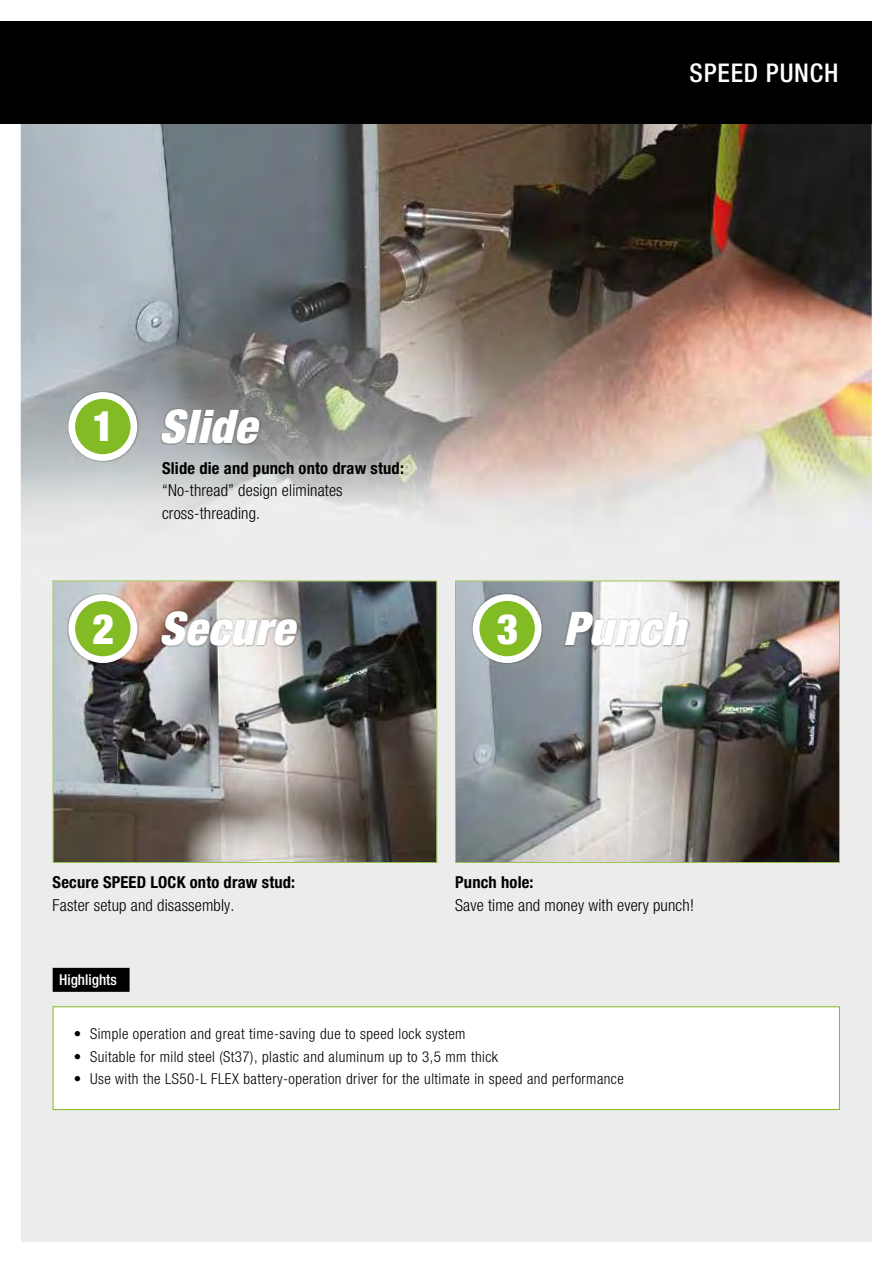
<style>
.page{position:relative;width:893px;height:1263px;background:#fff}
.page>*{position:absolute;margin:0;border:0;box-sizing:border-box;transform-origin:0 0}
.t1{font:italic 900 condensed 46.5px "Helvetica Neue LT";letter-spacing:.01em;color:#fff}
.t2{font:900 condensed 41.85px "Helvetica Neue LT";color:#fff}
.t3{font:500 condensed 25.8px "Helvetica Neue LT";letter-spacing:.03em;color:#fff}
.t4{font:300 condensed 16.5px/22.5px "Helvetica Neue LT";letter-spacing:.01em;color:#000}
.t5{font:700 condensed 16.5px "Helvetica Neue LT";letter-spacing:.01em;color:#000}
.t6{font:300 condensed 15px "Helvetica Neue LT";letter-spacing:.03em;color:#000}
.t7{font:500 condensed 15px "Helvetica Neue LT";color:#fff}
</style>
<div class="page">
<div style="left:21px;top:32px;width:850px;height:1210px;background:#ececed"></div>
<img style="left:21px;top:123px;width:850px;height:715px">
<div style="left:0;top:21px;width:871px;height:102px;background:#000"></div>
<img style="left:455px;top:580px;width:384px;height:283px">
<img style="left:53px;top:581px;width:384px;height:282px">
<img style="left:67px;top:391px;width:72px;height:71px">
<div style="left:72px;top:395px;width:62px;height:63px;background:#82bb24;border-radius:50%"></div>
<div style="left:68px;top:392px;width:69px;height:69px;border:7px solid #fff;border-radius:50%"></div>
<img style="left:67px;top:593px;width:72px;height:71px">
<div style="left:72px;top:597px;width:62px;height:63px;background:#82bb24;border-radius:50%"></div>
<div style="left:68px;top:594px;width:69px;height:69px;border:7px solid #fff;border-radius:50%"></div>
<img style="left:471px;top:593px;width:72px;height:71px">
<div style="left:476px;top:597px;width:62px;height:63px;background:#82bb24;border-radius:50%"></div>
<div style="left:472px;top:594px;width:69px;height:69px;border:7px solid #fff;border-radius:50%"></div>
<div style="left:53px;top:1007px;width:786px;height:102px;background:#fff"></div>
<div style="left:53px;top:1006px;width:786px;height:104px;border:1px solid #82bb24"></div>
<div style="left:53px;top:968px;width:77px;height:24px;background:#000"></div>
<img style="left:160px;top:408px;width:101px;height:37px">
<img style="left:160px;top:610px;width:138px;height:37px">
<img style="left:564px;top:611px;width:125px;height:36px">
<h2 class="t2" style="left:92px;top:401px;width:23px">1</h2>
<h1 class="t1" style="left:159px;top:398px;width:99px">Slide</h1>
<p class="t5" style="left:162px;top:458px;width:243px">Slide die and punch onto draw stud:</p>
<p class="t4" style="left:162px;top:479px;width:182px">“No-thread” design eliminates cross-threading.</p>
<h3 class="t3" style="left:689px;top:58px;width:150px">SPEED PUNCH</h3>
<h1 class="t1" style="left:159px;top:600px;width:136px">Secure</h1>
<h1 class="t1" style="left:563px;top:600px;width:123px">Punch</h1>
<h2 class="t2" style="left:92px;top:603px;width:23px">2</h2>
<h2 class="t2" style="left:496px;top:603px;width:23px">3</h2>
<p class="t5" style="left:53px;top:872px;width:244px">Secure SPEED LOCK onto draw stud:</p>
<p class="t4" style="left:53px;top:894px;width:183px">Faster setup and disassembly.</p>
<p class="t7" style="left:59px;top:970px;width:59px">Highlights</p>
<p class="t5" style="left:455px;top:872px;width:80px">Punch hole:</p>
<p class="t4" style="left:455px;top:894px;width:240px">Save time and money with every punch!</p>
<p class="t6" style="left:74px;top:1025px;width:393px">• Simple operation and great time-saving due to speed lock system</p>
<p class="t6" style="left:74px;top:1048px;width:425px">• Suitable for mild steel (St37), plastic and aluminum up to 3,5 mm thick</p>
<p class="t6" style="left:74px;top:1070px;width:551px">• Use with the LS50-L FLEX battery-operation driver for the ultimate in speed and performance</p>
</div>
